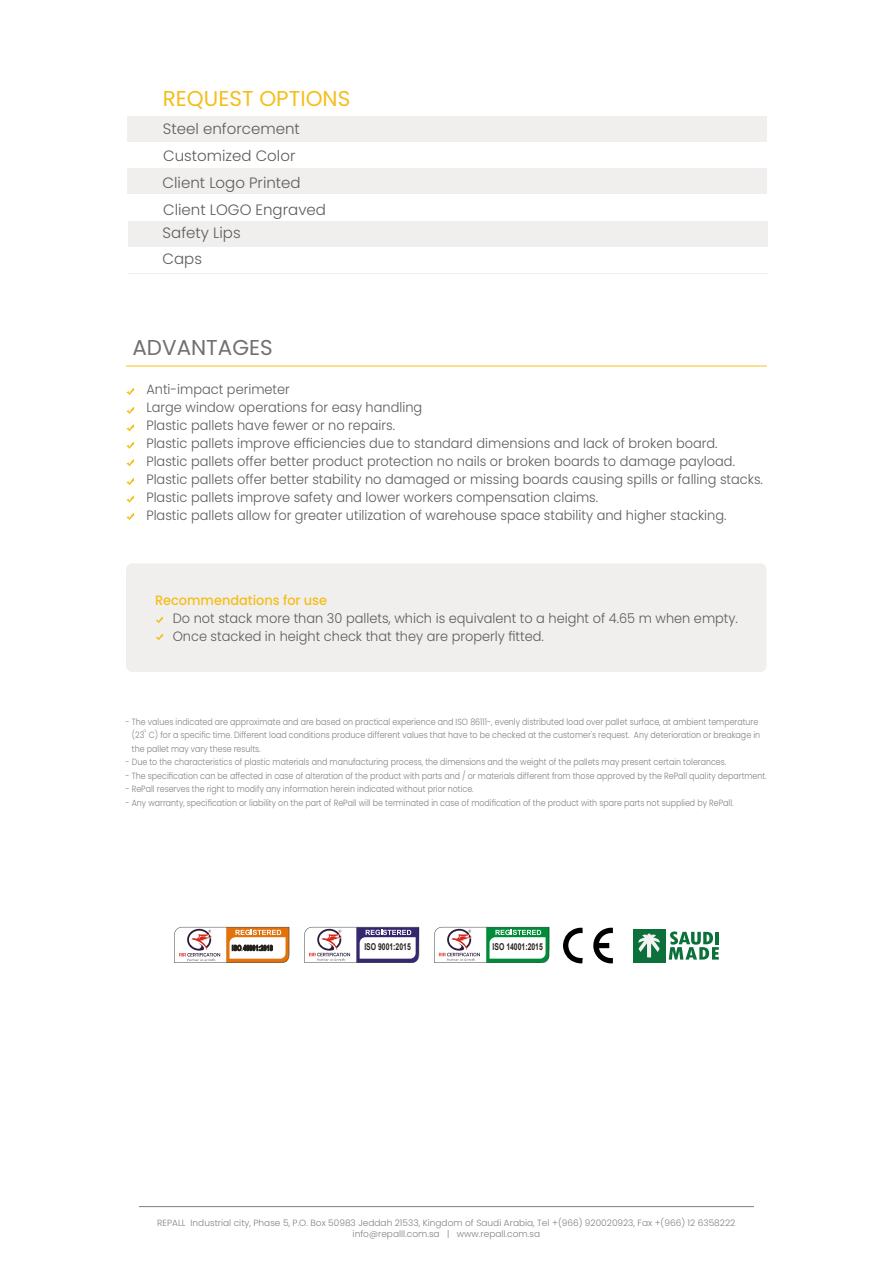
<style>
.page{position:relative;width:893px;height:1263px;background:#fff}
.page>*{position:absolute;margin:0;border:0;box-sizing:border-box;transform-origin:0 0}
.t1{font:21.45px "Poppins";color:#f5be1b}
.t2{font:21.45px "Poppins";color:#707070}
.t3{font:300 15px/26.7px "Poppins";color:#5c5c5c}
.t4{font:300 13.5px/18px "Poppins";color:#5c5c5c;scale:.96 1}
.t5{font:500 13.5px "Poppins";color:#f5be1b;scale:.96 1}
.t6{font:700 9.45px "Arial";color:#27211d;scale:.72 1}
.t7{font:300 9px/13.5px "Poppins";color:#818181;scale:.88 1}
.t8{font:300 9px/10.8px "Poppins";color:#818181;text-align:center}
</style>
<div class="page">
<hr style="left:139px;top:1206px;width:615px;height:1px;background:#818181">
<div style="left:126px;top:563px;width:641px;height:109px;background:#f0efee;border-radius:6px"></div>
<svg style="left:156px;top:616px;width:7px;height:7px"></svg>
<svg style="left:156px;top:633px;width:7px;height:7px"></svg>
<svg style="left:126px;top:388px;width:8px;height:7px"></svg>
<svg style="left:126px;top:407px;width:8px;height:7px"></svg>
<svg style="left:126px;top:424px;width:8px;height:7px"></svg>
<svg style="left:126px;top:442px;width:8px;height:7px"></svg>
<svg style="left:126px;top:459px;width:8px;height:7px"></svg>
<svg style="left:126px;top:478px;width:8px;height:7px"></svg>
<svg style="left:126px;top:495px;width:8px;height:8px"></svg>
<svg style="left:126px;top:513px;width:8px;height:7px"></svg>
<hr style="left:126px;top:366px;width:641px;height:1px;background:#f5be1b">
<svg style="left:304px;top:927px;width:116px;height:36px"></svg>
<svg style="left:174px;top:927px;width:116px;height:36px"></svg>
<svg style="left:593px;top:928px;width:20px;height:35px"></svg>
<svg style="left:563px;top:928px;width:20px;height:35px"></svg>
<svg style="left:434px;top:927px;width:115px;height:36px"></svg>
<div style="left:633px;top:929px;width:32px;height:33px;background:#0b703a"></div>
<svg style="left:638px;top:933px;width:22px;height:24px"></svg>
<svg style="left:669px;top:931px;width:50px;height:28px"></svg>
<div style="left:128px;top:221px;width:640px;height:26px;background:#f0efee"></div>
<div style="left:127px;top:169px;width:640px;height:25px;background:#f0efee"></div>
<div style="left:127px;top:116px;width:639px;height:26px;background:#f0efee"></div>
<hr style="left:128px;top:273px;width:640px;height:1px;background:#f0efee">
<h1 class="t1" style="left:163px;top:86px;width:189px">REQUEST OPTIONS</h1>
<h2 class="t3" style="left:163px;top:116px;width:140px">Steel enforcement<br>Customized Color<br>Client Logo Printed</h2>
<h2 class="t3" style="left:163px;top:219px;width:80px;line-height:26px">Safety Lips<br>Caps</h2>
<h2 class="t3" style="left:163px;top:196px;width:164px">Client LOGO Engraved</h2>
<h1 class="t2" style="left:132px;top:335px;width:142px">ADVANTAGES</h1>
<p class="t4" style="left:146px;top:380px;width:644px">Anti-impact perimeter<br>Large window operations for easy handling<br>Plastic pallets have fewer or no repairs.<br>Plastic pallets improve efficiencies due to standard dimensions and lack of broken board.<br>Plastic pallets offer better product protection no nails or broken boards to damage payload.<br>Plastic pallets offer better stability no damaged or missing boards causing spills or falling stacks.<br>Plastic pallets improve safety and lower workers compensation claims.<br>Plastic pallets allow for greater utilization of warehouse space stability and higher stacking.</p>
<h3 class="t5" style="left:155px;top:592px;width:181px">Recommendations for use</h3>
<h3 class="t4" style="left:173px;top:609px;width:590px">Do not stack more than 30 pallets, which is equivalent to a height of 4.65 m when empty.<br>Once stacked in height check that they are properly fitted.</h3>
<p class="t7" style="left:132px;top:715px;width:715px;text-indent:-6px">- The values indicated are approximate and are based on practical experience and ISO 86111-, evenly distributed load over pallet surface, at ambient temperature (23 C) for a specific time. Different load conditions produce different values that have to be checked at the customer's request. Any deterioration or breakage in the pallet may vary these results.</p>
<p class="t7" style="left:125px;top:755px;width:684px">- Due to the characteristics of plastic materials and manufacturing process, the dimensions and the weight of the pallets may present certain tolerances.</p>
<p class="t7" style="left:125px;top:769px;width:730px">- The specification can be affected in case of alteration of the product with parts and / or materials different from those approved by the RePall quality department.</p>
<p class="t7" style="left:125px;top:782px;width:397px">- RePall reserves the right to modify any information herein indicated without prior notice.</p>
<p class="t7" style="left:125px;top:796px;width:692px">- Any warranty, specification or liability on the part of RePall will be terminated in case of modification of the product with spare parts not supplied by RePall.</p>
<p class="t6" style="left:364px;top:940px;width:66px">ISO 9001:2015</p>
<p class="t6" style="left:493px;top:940px;width:71px">ISO 14001:2015</p>
<p class="t8" style="left:157px;top:1218px;width:580px">REPALL Industrial city, Phase 5, P.O. Box 50983 Jeddah 21533, Kingdom of Saudi Arabia, Tel +(966) 920020923, Fax +(966) 12 6358222 info@repalll.com.sa | www.repall.com.sa</p>
</div>
